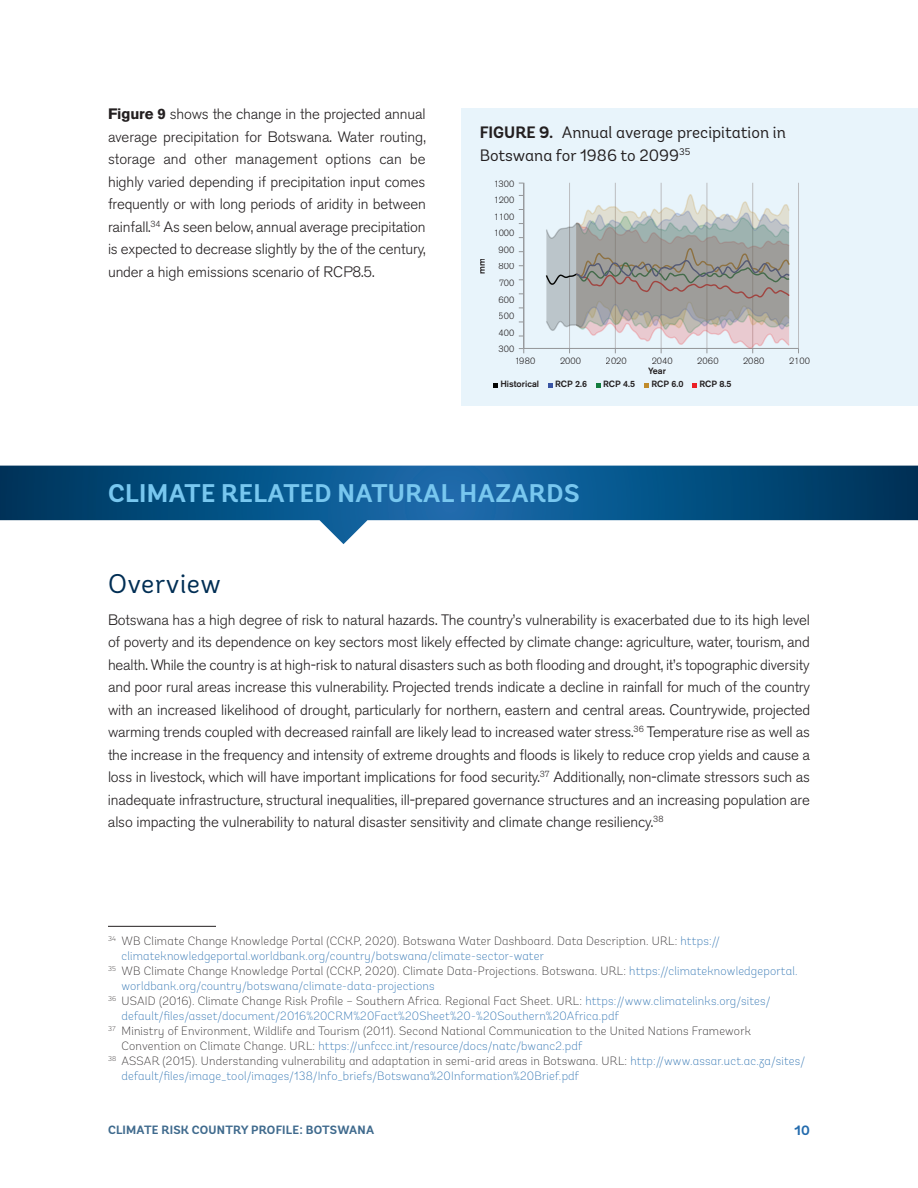
<style>
.page{position:relative;width:918px;height:1188px;background:#fff}
.page>*{position:absolute;margin:0;border:0;box-sizing:border-box;transform-origin:0 0}
.t1{font:27px "Andes";letter-spacing:.02em;color:#002e54}
.t2{font:700 25.5px "Andes";letter-spacing:.015em;color:#78c7ef}
.t3{font:16.5px/22.5px "Andes";color:#231f20}
.t4{font:300 15px/22.5px "Akzidenz Grotesk BE";letter-spacing:-.01em;color:#231f20;text-align:justify}
.t5{font:700 13.5px "Andes";color:#236bad}
.t6{font:200 12px "Andes";letter-spacing:.015em;color:#231f20}
.t7{font:200 12px "Andes";letter-spacing:.015em;color:#236bad}
.t8{font:700 12px "Andes";letter-spacing:.015em;color:#3f6a8d}
.t9{font:300 9px/16.5px "Akzidenz Grotesk BE";color:#231f20;text-align:right}
.t10{font:500 9px "Akzidenz Grotesk BE";color:#231f20}
.s1{font-weight:700}
.s2{color:#236bad}
.s3{color:#231f20}
</style>
<div class="page">
<div style="left:462px;top:108px;width:456px;height:298px;background:#e8f4fb"></div>
<hr style="left:569px;top:183px;width:1px;height:166px;background:#bcbdc0">
<hr style="left:615px;top:183px;width:1px;height:166px;background:#bcbdc0">
<hr style="left:661px;top:183px;width:1px;height:166px;background:#bcbdc0">
<hr style="left:707px;top:183px;width:1px;height:166px;background:#bcbdc0">
<hr style="left:752px;top:183px;width:1px;height:166px;background:#bcbdc0">
<hr style="left:798px;top:183px;width:1px;height:166px;background:#bcbdc0">
<hr style="left:524px;top:348px;width:275px;height:1px;background:#939598">
<hr style="left:523px;top:183px;width:1px;height:166px;background:#939598">
<svg style="left:545px;top:194px;width:245px;height:159px"></svg>
<svg style="left:493px;top:383px;width:5px;height:4px"></svg>
<svg style="left:548px;top:383px;width:5px;height:4px"></svg>
<svg style="left:596px;top:383px;width:4px;height:4px"></svg>
<svg style="left:644px;top:383px;width:5px;height:4px"></svg>
<svg style="left:692px;top:383px;width:5px;height:4px"></svg>
<hr style="left:108px;top:926px;width:108px;height:1px;background:#231f20">
<svg style="left:0;top:466px;width:918px;height:78px"></svg>
<p class="t4" style="left:108px;top:103px;width:319px"><span class="s1">Figure 9</span> shows the change in the projected annual average precipitation for Botswana. Water routing, storage and other management options can be highly varied depending if precipitation input comes frequently or with long periods of aridity in between rainfall.<sup>34</sup> As seen below, annual average precipitation is expected to decrease slightly by the of the century, under a high emissions scenario of RCP8.5.</p>
<p class="t3" style="left:480px;top:121px;width:308px"><span class="s1">FIGURE 9.</span> Annual average precipitation in<br>Botswana for 1986 to 2099<sup>35</sup></p>
<p class="t10" style="left:476px;top:274px;width:17px;rotate:-90deg">mm</p>
<p class="t9" style="left:493px;top:176px;width:23px">1300<br>1200<br>1100<br>1000<br>900<br>800<br>700<br>600<br>500<br>400<br>300</p>
<p class="t9" style="left:514px;top:353px;width:23px">1980</p>
<p class="t9" style="left:560px;top:353px;width:22px">2000</p>
<p class="t9" style="left:606px;top:353px;width:22px">2020</p>
<p class="t9" style="left:652px;top:353px;width:23px">2040</p>
<p class="t9" style="left:697px;top:353px;width:23px">2060</p>
<p class="t9" style="left:743px;top:353px;width:23px">2080</p>
<p class="t9" style="left:789px;top:353px;width:22px">2100</p>
<p class="t10" style="left:648px;top:366px;width:19px">Year</p>
<p class="t10" style="left:500px;top:379px;width:40px">Historical</p>
<p class="t10" style="left:555px;top:379px;width:34px">RCP 2.6</p>
<p class="t10" style="left:603px;top:379px;width:34px">RCP 4.5</p>
<p class="t10" style="left:651px;top:379px;width:34px">RCP 6.0</p>
<p class="t10" style="left:699px;top:379px;width:34px">RCP 8.5</p>
<h2 class="t2" style="left:108px;top:478px;width:473px">CLIMATE RELATED NATURAL HAZARDS</h2>
<h1 class="t1" style="left:108px;top:568px;width:114px">Overview</h1>
<p class="t4" style="left:108px;top:609px;width:704px">Botswana has a high degree of risk to natural hazards. The country’s vulnerability is exacerbated due to its high level of poverty and its dependence on key sectors most likely effected by climate change: agriculture, water, tourism, and health. While the country is at high-risk to natural disasters such as both flooding and drought, it’s topographic diversity and poor rural areas increase this vulnerability. Projected trends indicate a decline in rainfall for much of the country with an increased likelihood of drought, particularly for northern, eastern and central areas. Countrywide, projected warming trends coupled with decreased rainfall are likely lead to increased water stress.<sup>36</sup> Temperature rise as well as the increase in the frequency and intensity of extreme droughts and floods is likely to reduce crop yields and cause a loss in livestock, which will have important implications for food security.<sup>37</sup> Additionally, non-climate stressors such as inadequate infrastructure, structural inequalities, ill-prepared governance structures and an increasing population are also impacting the vulnerability to natural disaster sensitivity and climate change resiliency.<sup>38</sup></p>
<p class="t6" style="left:108px;top:933px;width:613px"><sup>34</sup> WB Climate Change Knowledge Portal (CCKP, 2020). Botswana Water Dashboard. Data Description. URL: <span class="s2">https://</span></p>
<p class="t7" style="left:122px;top:948px;width:424px">climateknowledgeportal.worldbank.org/country/botswana/climate-sector-water</p>
<p class="t6" style="left:108px;top:963px;width:691px"><sup>35</sup> WB Climate Change Knowledge Portal (CCKP, 2020). Climate Data-Projections. Botswana. URL: <span class="s2">https://climateknowledgeportal.</span></p>
<p class="t7" style="left:122px;top:978px;width:315px">worldbank.org/country/botswana/climate-data-projections</p>
<p class="t6" style="left:108px;top:993px;width:664px"><sup>36</sup> USAID (2016). Climate Change Risk Profile – Southern Africa. Regional Fact Sheet. URL: <span class="s2">https://www.climatelinks.org/sites/</span></p>
<p class="t7" style="left:122px;top:1008px;width:499px">default/files/asset/document/2016%20CRM%20Fact%20Sheet%20-%20Southern%20Africa.pdf</p>
<p class="t6" style="left:108px;top:1023px;width:645px"><sup>37</sup> Ministry of Environment, Wildlife and Tourism (2011). Second National Communication to the United Nations Framework</p>
<p class="t7" style="left:122px;top:1038px;width:462px"><span class="s3">Convention on Climate Change. URL:</span> https://unfccc.int/resource/docs/natc/bwanc2.pdf</p>
<p class="t6" style="left:108px;top:1053px;width:698px"><sup>38</sup> ASSAR (2015). Understanding vulnerability and adaptation in semi-arid areas in Botswana. URL: <span class="s2">http://www.assar.uct.ac.za/sites/</span></p>
<p class="t7" style="left:122px;top:1068px;width:459px">default/files/image_tool/images/138/Info_briefs/Botswana%20Information%20Brief.pdf</p>
<p class="t8" style="left:108px;top:1122px;width:268px">CLIMATE RISK COUNTRY PROFILE: BOTSWANA</p>
<p class="t5" style="left:795px;top:1122px;width:17px">10</p>
</div>
